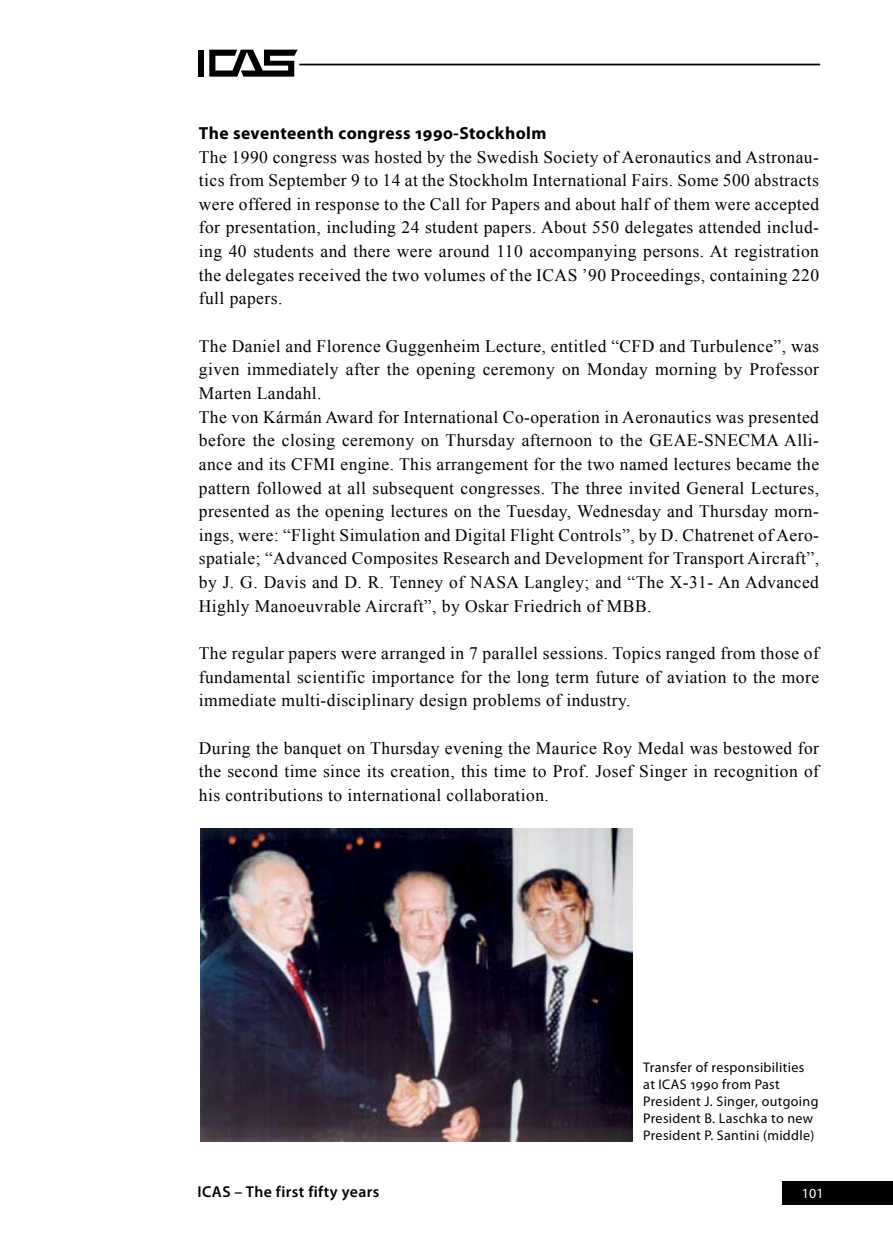
<style>
.page{position:relative;width:893px;height:1241px;background:#fff}
.page>*{position:absolute;margin:0;border:0;box-sizing:border-box;transform-origin:0 0}
.t1{font:17.5px/23.6px "Times New Roman";letter-spacing:.025em;color:#000;text-align:justify}
.t2{font:700 17.5px "Myriad Pro";letter-spacing:.025em;color:#000}
.t3{font:600 15.75px "Myriad Pro";letter-spacing:.025em;color:#000}
.t4{font:14px/16.8px "Myriad Pro";letter-spacing:.025em;color:#000}
.t5{font:14px "Myriad Pro";color:#fff}
</style>
<div class="page">
<div style="left:783px;top:1181px;width:110px;height:23px;background:#000"></div>
<hr style="left:299px;top:64px;width:521px;height:1px;background:#000">
<div style="left:198px;top:50px;width:6px;height:27px;background:#000"></div>
<svg style="left:209px;top:50px;width:89px;height:27px"></svg>
<img style="left:201px;top:828px;width:431px;height:313px">
<p class="t2" style="left:199px;top:121px;width:349px">The seventeenth congress 1990-Stockholm</p>
<p class="t1" style="left:199px;top:144px;width:622px">The 1990 congress was hosted by the Swedish Society of Aeronautics and Astronau&shy;tics from September 9 to 14 at the Stockholm International Fairs. Some 500 abstracts were offered in response to the Call for Papers and about half of them were accepted for presentation, including 24 student papers. About 550 delegates attended includ&shy;ing 40 students and there were around 110 accompanying persons. At registration the delegates received the two volumes of the ICAS ’90 Proceedings, containing 220 full papers.</p>
<p class="t1" style="left:199px;top:333px;width:622px;text-align:left">The Daniel and Florence Guggenheim Lecture, entitled “CFD and Turbulence”, was given immediately after the opening ceremony on Monday morning by Professor Marten Landahl.<br>The von Kármán Award for International Co-operation in Aeronautics was presented before the closing ceremony on Thursday afternoon to the GEAE-SNECMA Alli&shy;ance and its CFMI engine. This arrangement for the two named lectures became the pattern followed at all subsequent congresses. The three invited General Lectures, presented as the opening lectures on the Tuesday, Wednesday and Thursday morn&shy;ings, were: “Flight Simulation and Digital Flight Controls”, by D. Chatrenet of Aero&shy;spatiale; “Advanced Composites Research and Development for Transport Aircraft”, by J. G. Davis and D. R. Tenney of NASA Langley; and “The X-31- An Advanced Highly Manoeuvrable Aircraft”, by Oskar Friedrich of MBB.</p>
<p class="t1" style="left:199px;top:641px;width:622px">The regular papers were arranged in 7 parallel sessions. Topics ranged from those of fundamental scientific importance for the long term future of aviation to the more immediate multi-disciplinary design problems of industry.</p>
<p class="t1" style="left:199px;top:735px;width:622px">During the banquet on Thursday evening the Maurice Roy Medal was bestowed for the second time since its creation, this time to Prof. Josef Singer in recognition of his contributions to international collaboration.</p>
<p class="t4" style="left:643px;top:1059px;width:177px">Transfer of responsibilities at ICAS 1990 from Past<br>President J. Singer, outgoing<br>President B. Laschka to new<br>President P. Santini (middle)</p>
<p class="t3" style="left:198px;top:1181px;width:183px">ICAS – The first fifty years</p>
<p class="t5" style="left:802px;top:1185px;width:23px">101</p>
</div>
